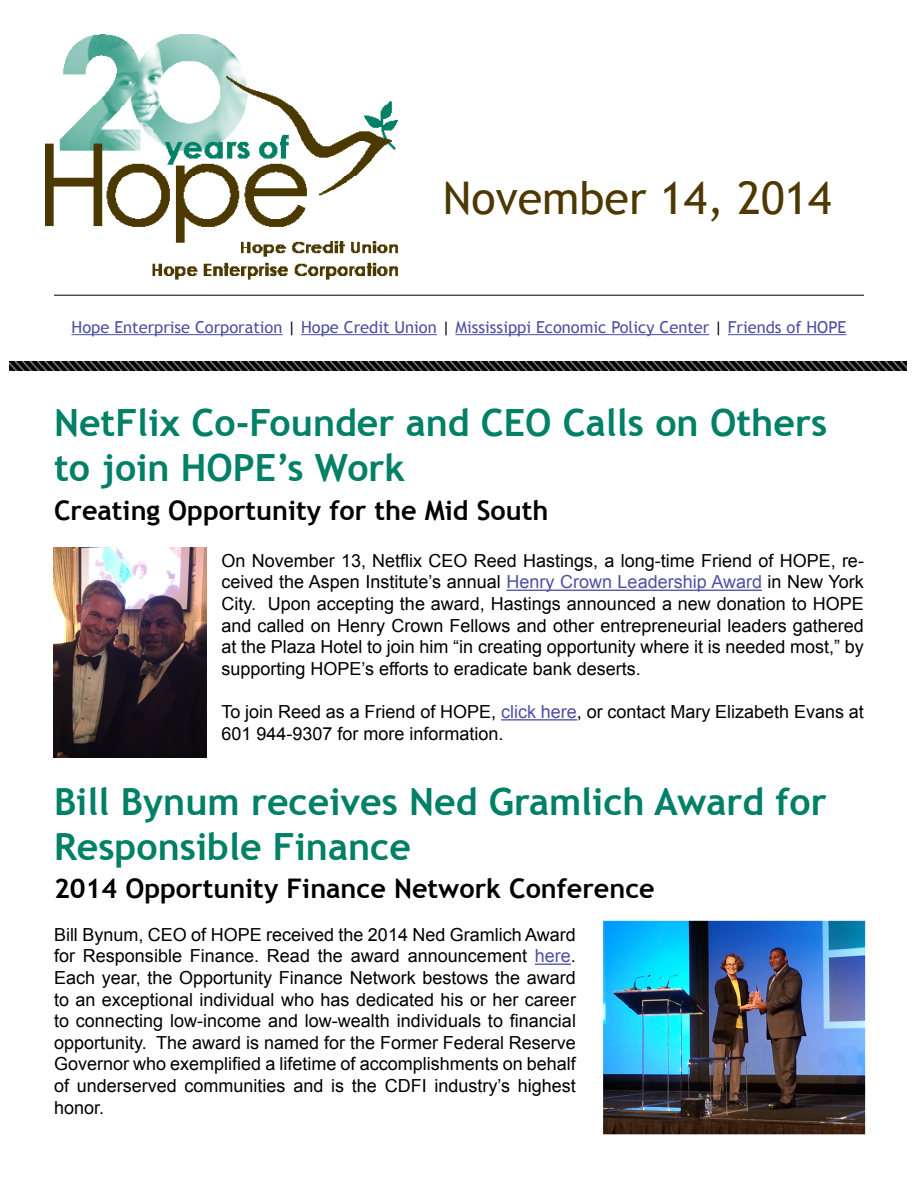
<style>
.page{position:relative;width:918px;height:1188px;background:#fff}
.page>*{position:absolute;margin:0;border:0;box-sizing:border-box;transform-origin:0 0}
.t1{font:45px "Trebuchet MS";color:#4d3800}
.t2{font:700 37.5px/45px "Trebuchet MS";color:#008066}
.t3{font:700 27px "Trebuchet MS";color:#000}
.t4{font:18px/21.6px "Arial";color:#000;text-align:justify}
.t5{font:16.5px "Trebuchet MS";color:#4d51a2}
.s1{color:#000}
.s2{color:#4d51a2}
</style>
<div class="page">
<hr style="left:54px;top:295px;width:810px;height:1px;background:#000">
<hr style="left:72px;top:334px;width:211px;height:1px;background:#4d51a2">
<hr style="left:301px;top:334px;width:136px;height:1px;background:#4d51a2">
<hr style="left:455px;top:334px;width:254px;height:1px;background:#4d51a2">
<hr style="left:728px;top:334px;width:118px;height:1px;background:#4d51a2">
<img style="left:9px;top:362px;width:898px;height:9px">
<hr style="left:535px;top:964px;width:36px;height:1px;background:#4d51a2">
<img style="left:45px;top:35px;width:353px;height:245px">
<hr style="left:506px;top:590px;width:256px;height:1px;background:#4d51a2">
<hr style="left:501px;top:719px;width:76px;height:2px;background:#4d51a2">
<img style="left:53px;top:547px;width:154px;height:210px">
<img style="left:603px;top:920px;width:263px;height:215px">
<h1 class="t1" style="left:443px;top:171px;width:390px">November 14, 2014</h1>
<p class="t5" style="left:72px;top:317px;width:776px">Hope Enterprise Corporation <span class="s1">|</span> Hope Credit Union <span class="s1">|</span> Mississippi Economic Policy Center <span class="s1">|</span> Friends of HOPE</p>
<h2 class="t2" style="left:54px;top:401px;width:775px">NetFlix Co-Founder and CEO Calls on Others to join HOPE’s Work</h2>
<h3 class="t3" style="left:54px;top:493px;width:496px">Creating Opportunity for the Mid South</h3>
<p class="t4" style="left:221px;top:550px;width:644px">On November 13, Netflix CEO Reed Hastings, a long-time Friend of HOPE, re&shy;ceived the Aspen Institute’s annual <span class="s2">Henry Crown Leadership Award</span> in New York City. Upon accepting the award, Hastings announced a new donation to HOPE and called on Henry Crown Fellows and other entrepreneurial leaders gathered at the Plaza Hotel to join him “in creating opportunity where it is needed most,” by supporting HOPE’s efforts to eradicate bank deserts.</p>
<p class="t4" style="left:221px;top:701px;width:644px">To join Reed as a Friend of HOPE, <span class="s2">click here</span>, or contact Mary Elizabeth Evans at<br>601 944-9307 for more information.</p>
<h2 class="t2" style="left:54px;top:779px;width:774px">Bill Bynum receives Ned Gramlich Award for<br>Responsible Finance</h2>
<h3 class="t3" style="left:54px;top:872px;width:602px">2014 Opportunity Finance Network Conference</h3>
<p class="t4" style="left:54px;top:924px;width:523px">Bill Bynum, CEO of HOPE received the 2014 Ned Gramlich Award for Responsible Finance. Read the award announcement <span class="s2">here</span>.<br>Each year, the Opportunity Finance Network bestows the award to an exceptional individual who has dedicated his or her career to connecting low-income and low-wealth individuals to financial opportunity. The award is named for the Former Federal Reserve Governor who exemplified a lifetime of accomplishments on behalf of underserved communities and is the CDFI industry’s highest honor.</p>
</div>
